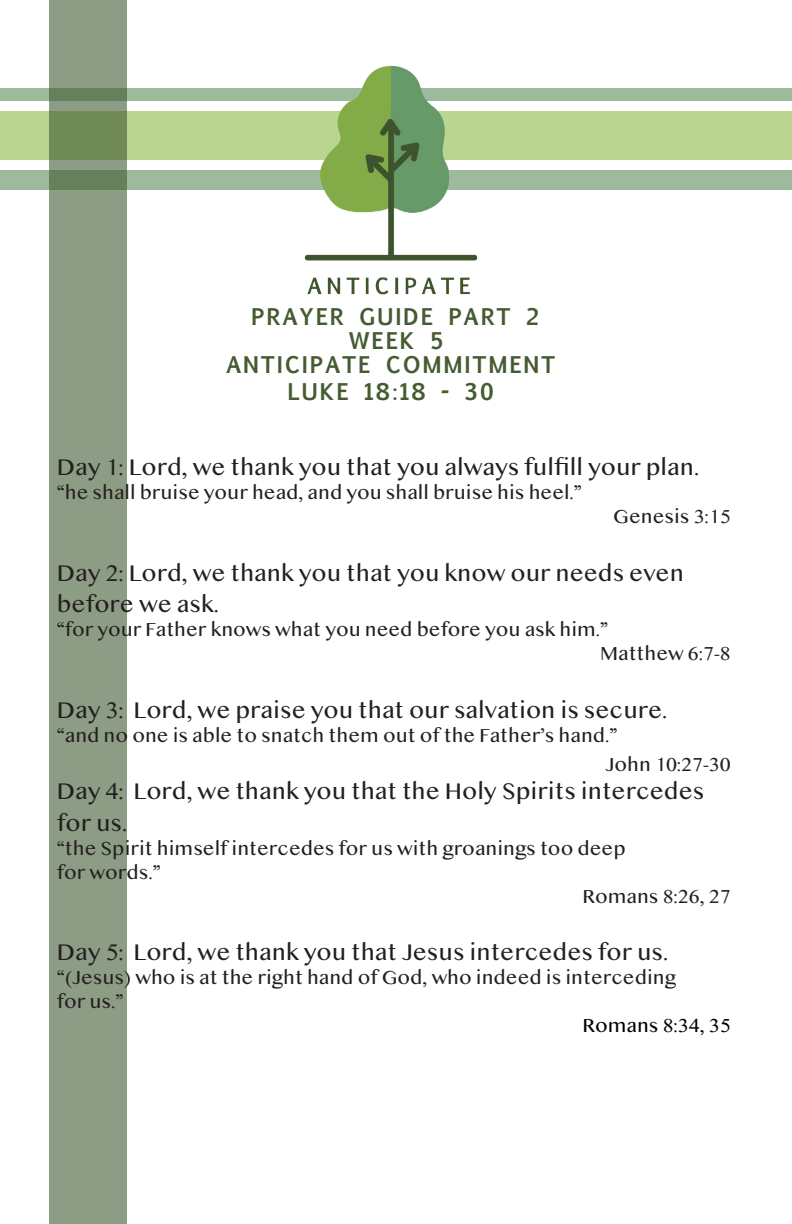
<style>
.page{position:relative;width:792px;height:1224px;background:#fff}
.page>*{position:absolute;margin:0;border:0;box-sizing:border-box;transform-origin:0 0}
.t1{font:24px/31.2px "Myanmar MN";color:#231f20}
.t2{font:700 22px/24px "Euphemia UCAS";letter-spacing:.08em;color:#455b31;text-align:center}
.t3{font:20px/24px "Myanmar MN";color:#231f20}
.t4{font:20px "Myanmar MN";color:#000}
</style>
<div class="page">
<div style="left:0;top:88px;width:792px;height:12px;background:#9dba9d"></div>
<div style="left:0;top:111px;width:792px;height:49px;background:#b9d58f"></div>
<div style="left:0;top:170px;width:792px;height:20px;background:#9dba9d"></div>
<div style="left:49px;top:0;width:78px;height:1224px;background:#8d9c84"></div>
<img style="left:292px;top:65px;width:197px;height:230px">
<p class="t2" style="left:226px;top:305px;width:331px">PRAYER GUIDE PART 2<br>WEEK 5<br>ANTICIPATE COMMITMENT</p>
<p class="t2" style="left:287px;top:379px;width:208px">LUKE 18:18 - 30</p>
<p class="t1" style="left:57px;top:451px;width:644px">Day 1: Lord, we thank you that you always fulfill your plan.</p>
<p class="t3" style="left:57px;top:480px;width:526px">“he shall bruise your head, and you shall bruise his heel.”</p>
<p class="t3" style="left:613px;top:504px;width:119px">Genesis 3:15</p>
<p class="t1" style="left:57px;top:557px;width:629px">Day 2: Lord, we thank you that you know our needs even before we ask.</p>
<p class="t3" style="left:600px;top:617px;width:132px;text-indent:-543px">“for your Father knows what you need before you ask him.”<br>Matthew 6:7-8</p>
<p class="t1" style="left:57px;top:694px;width:612px">Day 3: Lord, we praise you that our salvation is secure.</p>
<p class="t3" style="left:605px;top:720px;width:127px;line-height:28.8px;text-indent:-549px">“and no one is able to snatch them out of the Father’s hand.”<br>John 10:27-30</p>
<p class="t1" style="left:57px;top:775px;width:649px">Day 4: Lord, we thank you that the Holy Spirits intercedes for us.</p>
<p class="t3" style="left:57px;top:836px;width:570px">“the Spirit himself intercedes for us with groanings too deep</p>
<p class="t3" style="left:57px;top:860px;width:105px">for words.”</p>
<p class="t3" style="left:583px;top:884px;width:150px">Romans 8:26, 27</p>
<p class="t1" style="left:57px;top:936px;width:613px">Day 5: Lord, we thank you that Jesus intercedes for us.</p>
<p class="t3" style="left:57px;top:965px;width:621px">“(Jesus) who is at the right hand of God, who indeed is interceding for us.”</p>
<p class="t4" style="left:583px;top:1014px;width:150px">Romans 8:34, 35</p>
</div>
